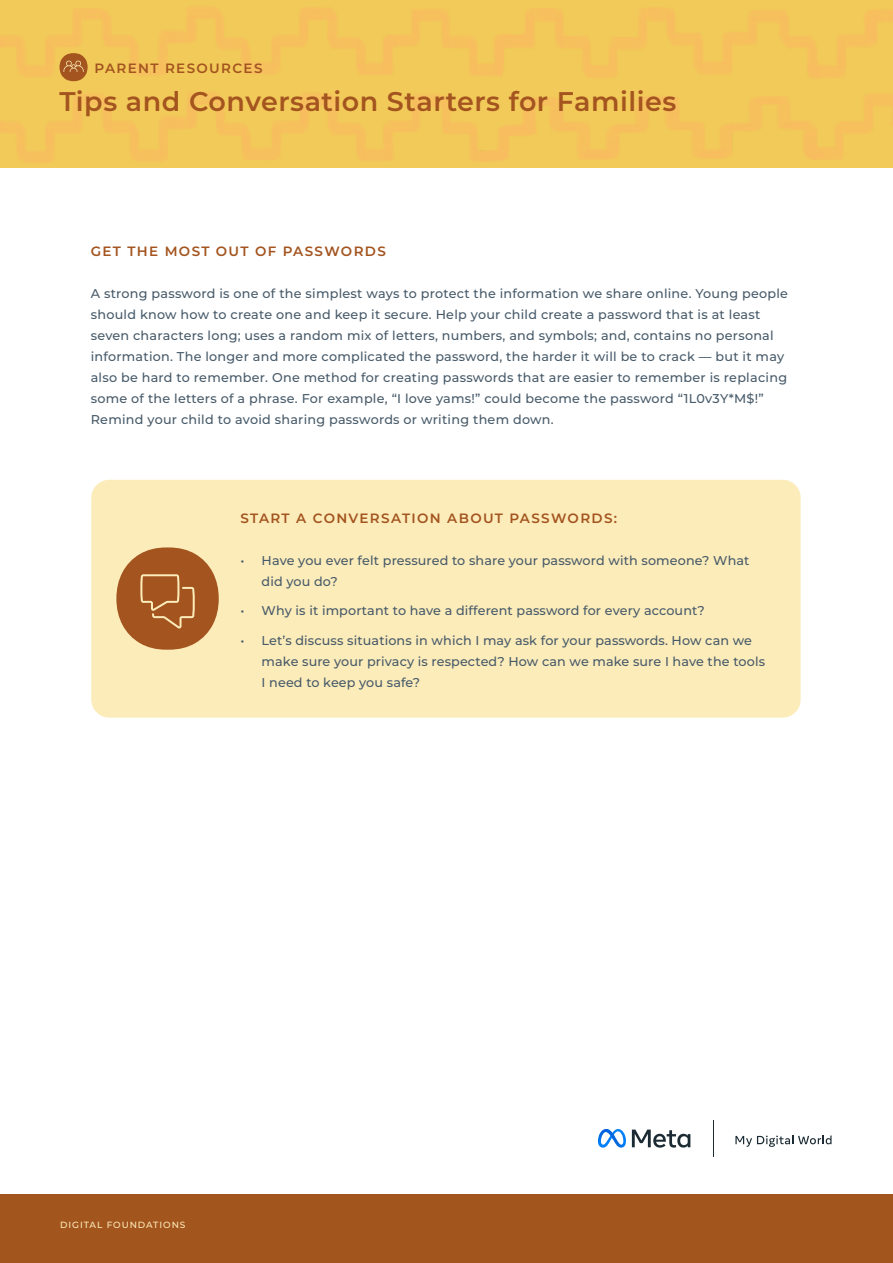
<style>
.page{position:relative;width:893px;height:1263px;background:#fff}
.page>*{position:absolute;margin:0;border:0;box-sizing:border-box;transform-origin:0 0}
.t1{font:600 27px "Montserrat";letter-spacing:.02em;color:#a3541f}
.t2{font:600 13.5px "Montserrat";letter-spacing:.1em;color:#a3541f}
.t3{font:500 12.75px/21px "Montserrat";letter-spacing:.02em;color:#475a69}
.t4{font:500 9px "Montserrat";letter-spacing:.1em;color:#fcecba}
</style>
<div class="page">
<svg style="left:735px;top:1135px;width:96px;height:12px"></svg>
<hr style="left:713px;top:1120px;width:1px;height:36px;background:#1c2b33">
<svg style="left:632px;top:1129px;width:58px;height:19px"></svg>
<img style="left:598px;top:1129px;width:28px;height:18px">
<svg style="left:606px;top:1129px;width:9px;height:11px"></svg>
<img style="left:0;top:0;width:893px;height:167px">
<div style="left:0;top:1194px;width:893px;height:69px;background:#a3551e"></div>
<div style="left:91px;top:480px;width:710px;height:238px;background:#fcecba;border-radius:18px"></div>
<svg style="left:116px;top:547px;width:103px;height:103px"></svg>
<svg style="left:60px;top:53px;width:28px;height:28px"></svg>
<p class="t2" style="left:95px;top:58px;width:169px">PARENT RESOURCES</p>
<h1 class="t1" style="left:60px;top:82px;width:618px">Tips and Conversation Starters for Families</h1>
<p class="t2" style="left:91px;top:242px;width:297px">GET THE MOST OUT OF PASSWORDS</p>
<p class="t3" style="left:91px;top:283px;width:699px">A strong password is one of the simplest ways to protect the information we share online. Young people should know how to create one and keep it secure. Help your child create a password that is at least seven characters long; uses a random mix of letters, numbers, and symbols; and, contains no personal information. The longer and more complicated the password, the harder it will be to crack — but it may also be hard to remember. One method for creating passwords that are easier to remember is replacing some of the letters of a phrase. For example, “I love yams!” could become the password “1L0v3Y*M$!” Remind your child to avoid sharing passwords or writing them down.</p>
<p class="t2" style="left:240px;top:508px;width:378px">START A CONVERSATION ABOUT PASSWORDS:</p>
<p class="t3" style="left:262px;top:549px;width:489px;text-indent:-21px">• Have you ever felt pressured to share your password with someone? What did you do?</p>
<p class="t3" style="left:240px;top:600px;width:466px">• Why is it important to have a different password for every account?</p>
<p class="t3" style="left:262px;top:629px;width:505px;text-indent:-21px">• Let’s discuss situations in which I may ask for your passwords. How can we make sure your privacy is respected? How can we make sure I have the tools<br>I need to keep you safe?</p>
<p class="t4" style="left:60px;top:1219px;width:127px">DIGITAL FOUNDATIONS</p>
</div>
